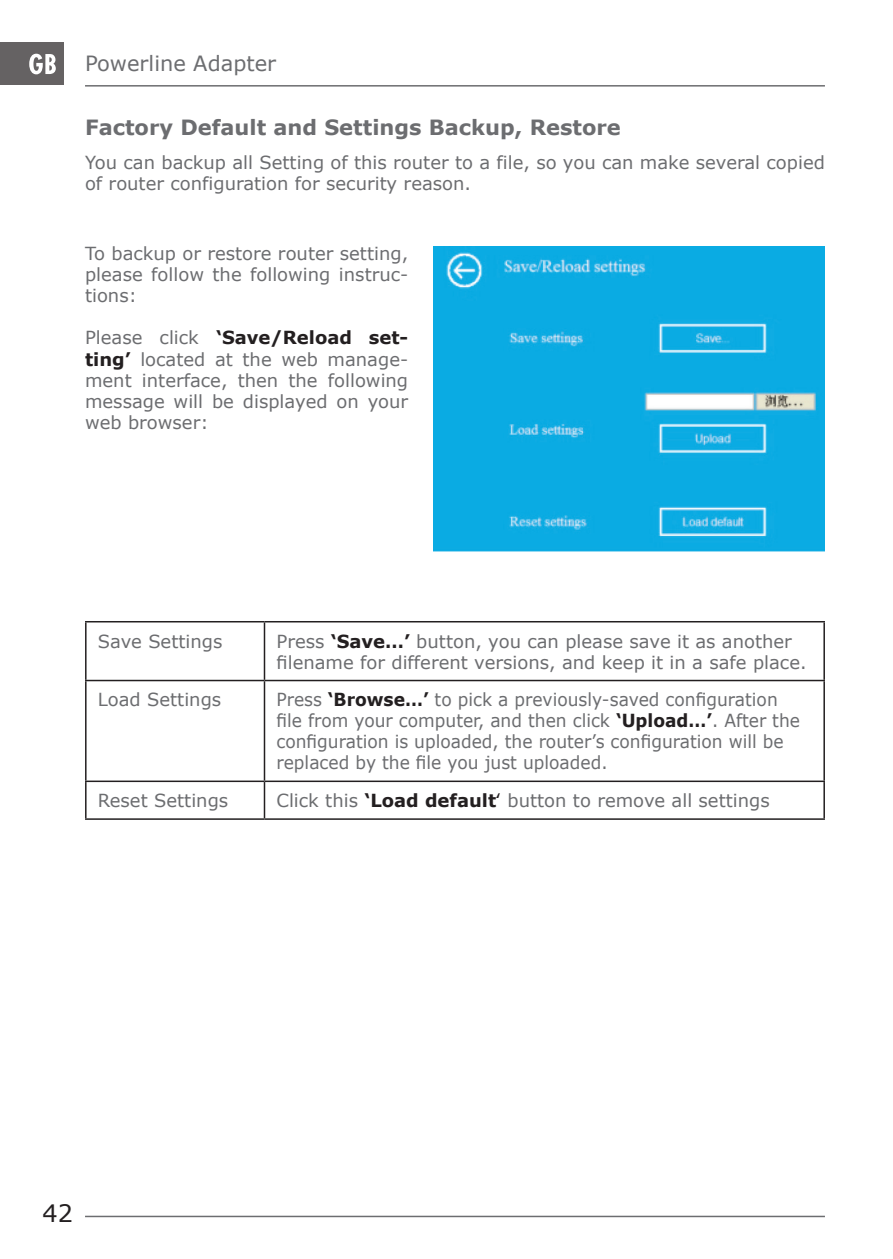
<style>
.page{position:relative;width:893px;height:1259px;background:#fff}
.page>*{position:absolute;margin:0;border:0;box-sizing:border-box;transform-origin:0 0}
.t1{font:24px "Verdana";color:#231f20}
.t2{font:700 21px "Verdana";color:#6c6d70}
.t3{font:21px "Verdana";color:#6c6d70}
.t4{font:18px/21px "Verdana";color:#6c6d70}
.t5{font:18px/21px "Verdana";color:#6c6d70;scale:.95 1}
.s1{font-weight:700;color:#231f20}
.s2{color:#231f20}
</style>
<div class="page">
<hr style="left:85px;top:1215px;width:740px;height:2px;background:#6c6d70">
<hr style="left:85px;top:85px;width:740px;height:2px;background:#6c6d70">
<div style="left:0;top:43px;width:64px;height:42px;background:#656263"></div>
<svg style="left:29px;top:54px;width:27px;height:20px"></svg>
<img style="left:434px;top:247px;width:391px;height:305px">
<hr style="left:85px;top:621px;width:179px;height:1px;background:#231f20">
<hr style="left:85px;top:622px;width:2px;height:58px;background:#231f20">
<hr style="left:264px;top:621px;width:561px;height:1px;background:#231f20">
<hr style="left:264px;top:622px;width:1px;height:58px;background:#231f20">
<hr style="left:823px;top:622px;width:2px;height:58px;background:#231f20">
<hr style="left:85px;top:680px;width:179px;height:1px;background:#231f20">
<hr style="left:85px;top:681px;width:2px;height:99px;background:#231f20">
<hr style="left:264px;top:680px;width:561px;height:1px;background:#231f20">
<hr style="left:264px;top:681px;width:1px;height:99px;background:#231f20">
<hr style="left:823px;top:681px;width:2px;height:99px;background:#231f20">
<hr style="left:85px;top:780px;width:179px;height:2px;background:#231f20">
<hr style="left:85px;top:782px;width:2px;height:36px;background:#231f20">
<hr style="left:264px;top:780px;width:561px;height:2px;background:#231f20">
<hr style="left:264px;top:782px;width:1px;height:36px;background:#231f20">
<hr style="left:823px;top:782px;width:2px;height:36px;background:#231f20">
<hr style="left:85px;top:818px;width:179px;height:2px;background:#231f20">
<hr style="left:264px;top:818px;width:561px;height:2px;background:#231f20">
<p class="t3" style="left:85px;top:50px;width:193px">Powerline Adapter</p>
<p class="t2" style="left:85px;top:114px;width:537px">Factory Default and Settings Backup, Restore</p>
<p class="t4" style="left:85px;top:152px;width:741px">You can backup all Setting of this router to a file, so you can make several copied of router configuration for security reason.</p>
<p class="t4" style="left:85px;top:244px;width:325px;text-align:justify">To backup or restore router setting, please follow the following instruc&shy;tions:</p>
<p class="t4" style="left:85px;top:328px;width:325px;text-align:justify">Please click <span class="s1">‘Save/Reload set&shy;ting’</span> located at the web manage&shy;ment interface, then the following message will be displayed on your web browser:</p>
<p class="t4" style="left:98px;top:631px;width:126px">Save Settings</p>
<p class="t4" style="left:276px;top:631px;width:532px">Press <span class="s1">‘Save…’</span> button, you can please save it as another filename for different versions, and keep it in a safe place.</p>
<p class="t4" style="left:98px;top:689px;width:125px">Load Settings</p>
<p class="t5" style="left:276px;top:689px;width:553px">Press <span class="s1">‘Browse…’</span> to pick a previously-saved configuration file from your computer, and then click <span class="s1">‘Upload…’</span>. After the configuration is uploaded, the router’s configuration will be replaced by the file you just uploaded.</p>
<p class="t4" style="left:98px;top:790px;width:132px">Reset Settings</p>
<p class="t4" style="left:276px;top:790px;width:495px">Click this <span class="s1">‘Load default</span><span class="s2">‛</span> button to remove all settings</p>
<h1 class="t1" style="left:43px;top:1198px;width:32px">42</h1>
</div>
